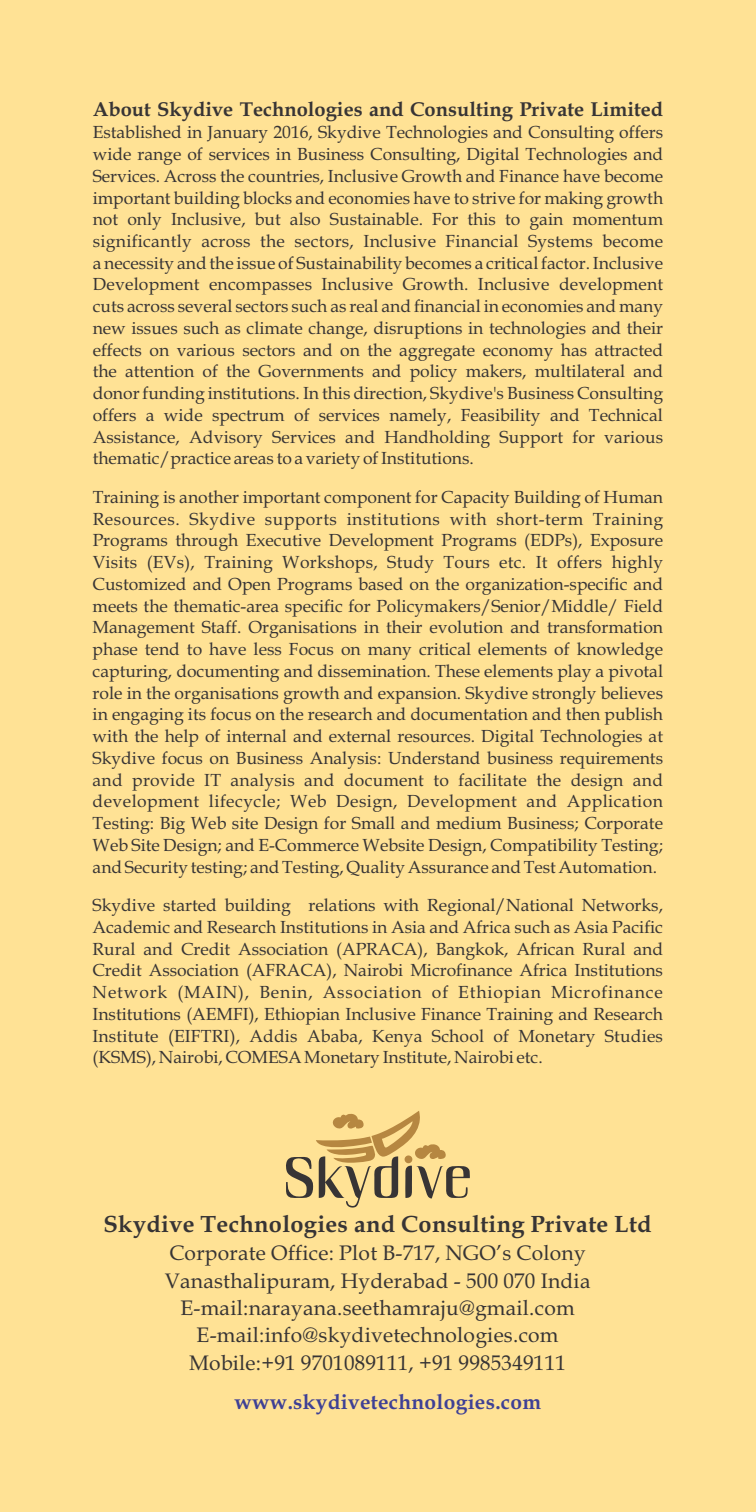
<style>
.page{position:relative;width:756px;height:1512px;background:#ffe295}
.page>*{position:absolute;margin:0;border:0;box-sizing:border-box;transform-origin:0 0}
.t1{font:700 23.62px "Book Antiqua";letter-spacing:.01em;color:#373435}
.t2{font:21px/27.5px "Book Antiqua";letter-spacing:.01em;color:#373435;text-align:center}
.t3{font:700 21px "Book Antiqua";letter-spacing:.01em;color:#3e4095}
.t4{font:700 20.12px "Book Antiqua";color:#373435}
.t5{font:17.5px/21.7px "Book Antiqua";color:#373435;text-align:justify}
</style>
<div class="page">
<svg style="left:286px;top:1111px;width:184px;height:97px"></svg>
<div style="left:405px;top:1155px;width:7px;height:8px;background:#b68741;border-radius:50%"></div>
<p class="t4" style="left:93px;top:102px;width:572px">About Skydive Technologies and Consulting Private Limited</p>
<p class="t5" style="left:93px;top:124px;width:572px">Established in January 2016, Skydive Technologies and Consulting offers wide range of services in Business Consulting, Digital Technologies and Services. Across the countries, Inclusive Growth and Finance have become important building blocks and economies have to strive for making growth not only Inclusive, but also Sustainable. For this to gain momentum significantly across the sectors, Inclusive Financial Systems become a necessity and the issue of Sustainability becomes a critical factor. Inclusive Development encompasses Inclusive Growth. Inclusive development cuts across several sectors such as real and financial in economies and many new issues such as climate change, disruptions in technologies and their effects on various sectors and on the aggregate economy has attracted the attention of the Governments and policy makers, multilateral and donor funding institutions. In this direction, Skydive's Business Consulting offers a wide spectrum of services namely, Feasibility and Technical Assistance, Advisory Services and Handholding Support for various thematic/practice areas to a variety of Institutions.</p>
<p class="t5" style="left:93px;top:488px;width:572px">Training is another important component for Capacity Building of Human Resources. Skydive supports institutions with short-term Training Programs through Executive Development Programs (EDPs), Exposure Visits (EVs), Training Workshops, Study Tours etc. It offers highly Customized and Open Programs based on the organization-specific and meets the thematic-area specific for Policymakers/Senior/Middle/ Field Management Staff. Organisations in their evolution and transformation phase tend to have less Focus on many critical elements of knowledge capturing, documenting and dissemination. These elements play a pivotal role in the organisations growth and expansion. Skydive strongly believes in engaging its focus on the research and documentation and then publish with the help of internal and external resources. Digital Technologies at Skydive focus on Business Analysis: Understand business requirements and provide IT analysis and document to facilitate the design and development lifecycle; Web Design, Development and Application Testing: Big Web site Design for Small and medium Business; Corporate Web Site Design; and E-Commerce Website Design, Compatibility Testing; and Security testing; and Testing, Quality Assurance and Test Automation.</p>
<p class="t5" style="left:93px;top:896px;width:572px">Skydive started building relations with Regional/National Networks, Academic and Research Institutions in Asia and Africa such as Asia Pacific Rural and Credit Association (APRACA), Bangkok, African Rural and Credit Association (AFRACA), Nairobi Microfinance Africa Institutions Network (MAIN), Benin, Association of Ethiopian Microfinance Institutions (AEMFI), Ethiopian Inclusive Finance Training and Research Institute (EIFTRI), Addis Ababa, Kenya School of Monetary Studies (KSMS), Nairobi, COMESA Monetary Institute, Nairobi etc.</p>
<h1 class="t1" style="left:104px;top:1215px;width:550px">Skydive Technologies and Consulting Private Ltd</h1>
<p class="t2" style="left:165px;top:1242px;width:427px">Corporate Office: Plot B-717, NGO’s Colony Vanasthalipuram, Hyderabad - 500 070 India E-mail:narayana.seethamraju@gmail.com E-mail:info@skydivetechnologies.com Mobile:+91 9701089111, +91 9985349111</p>
<p class="t3" style="left:234px;top:1393px;width:308px">www.skydivetechnologies.com</p>
</div>
